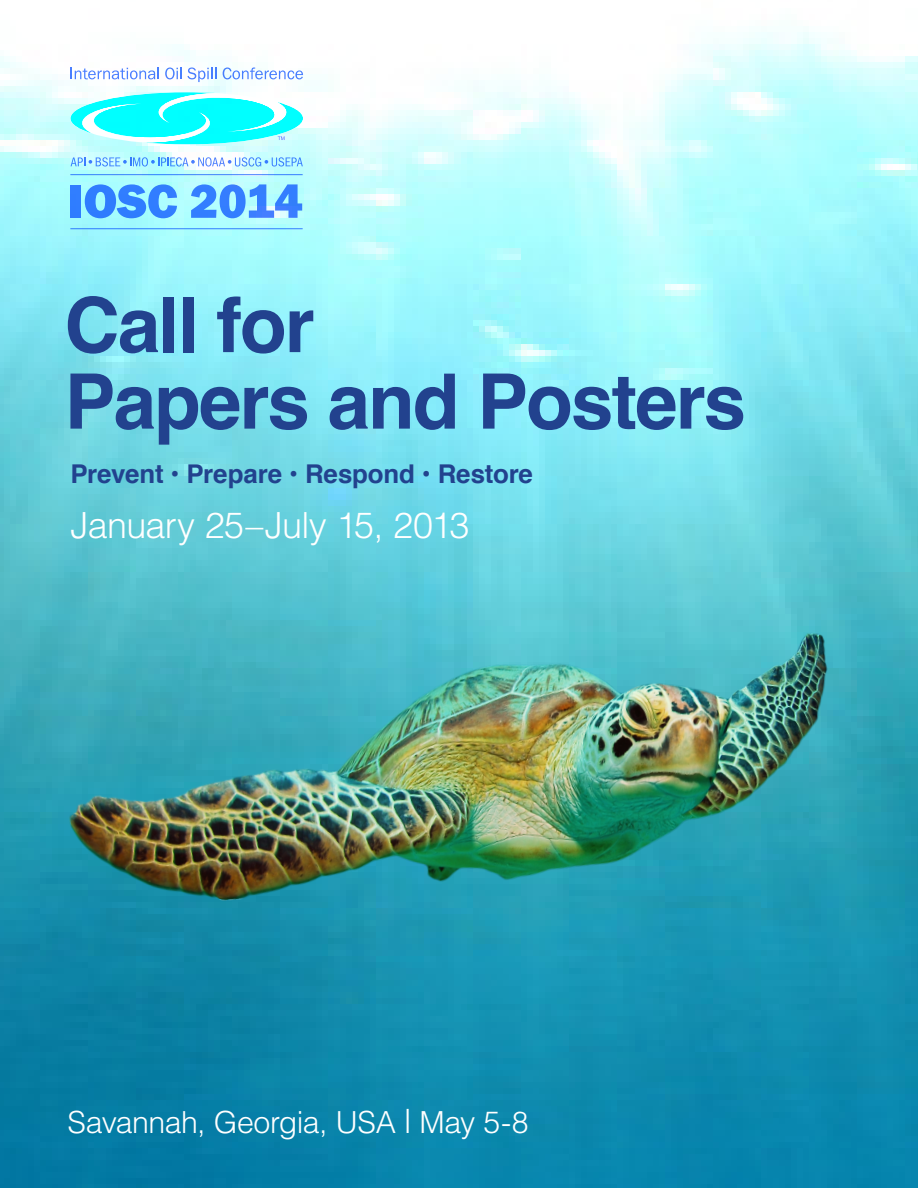
<style>
.page{position:relative;width:918px;height:1188px;background:#fff}
.page>*{position:absolute;margin:0;border:0;box-sizing:border-box;transform-origin:0 0}
.t1{font:700 76.5px "Helvetica";letter-spacing:-.025em;color:#22428e}
.t2{font:300 36px "Helvetica";letter-spacing:-.02em;color:#fff}
.t3{font:300 30.3px "Helvetica";letter-spacing:-.015em;color:#fff}
.t4{font:700 25.8px "Helvetica";letter-spacing:-.01em;color:#22428e}
.s1{font-size:32.7px}
</style>
<div class="page">
<img style="left:0;top:32px;width:918px;height:1156px">
<img style="left:46px;top:536px;width:822px;height:444px">
<svg style="left:71px;top:68px;width:88px;height:11px"></svg>
<svg style="left:165px;top:68px;width:51px;height:14px"></svg>
<svg style="left:223px;top:68px;width:80px;height:11px"></svg>
<svg style="left:71px;top:157px;width:232px;height:10px;background:#a8d9fd"></svg>
<div style="left:71px;top:185px;width:10px;height:33px;background:#307dff"></div>
<svg style="left:85px;top:184px;width:92px;height:34px;background:#5dadfe"></svg>
<svg style="left:191px;top:184px;width:111px;height:34px;background:#6db3fe"></svg>
<hr style="left:70px;top:174px;width:233px;height:1px;background:#253f8e">
<hr style="left:70px;top:228px;width:233px;height:1px;background:#253f8e">
<svg style="left:70px;top:92px;width:233px;height:52px"></svg>
<p class="t1" style="left:64px;top:273px;width:252px">Call for</p>
<p class="t1" style="left:64px;top:350px;width:683px">Papers and Posters</p>
<p class="t4" style="left:71px;top:456px;width:464px">Prevent • Prepare • Respond • Restore</p>
<p class="t2" style="left:71px;top:503px;width:400px">January 25–July 15, 2013</p>
<p class="t3" style="left:68px;top:1104px;width:462px">Savannah, Georgia, USA <span class="s1">|</span> May 5-8</p>
</div>
